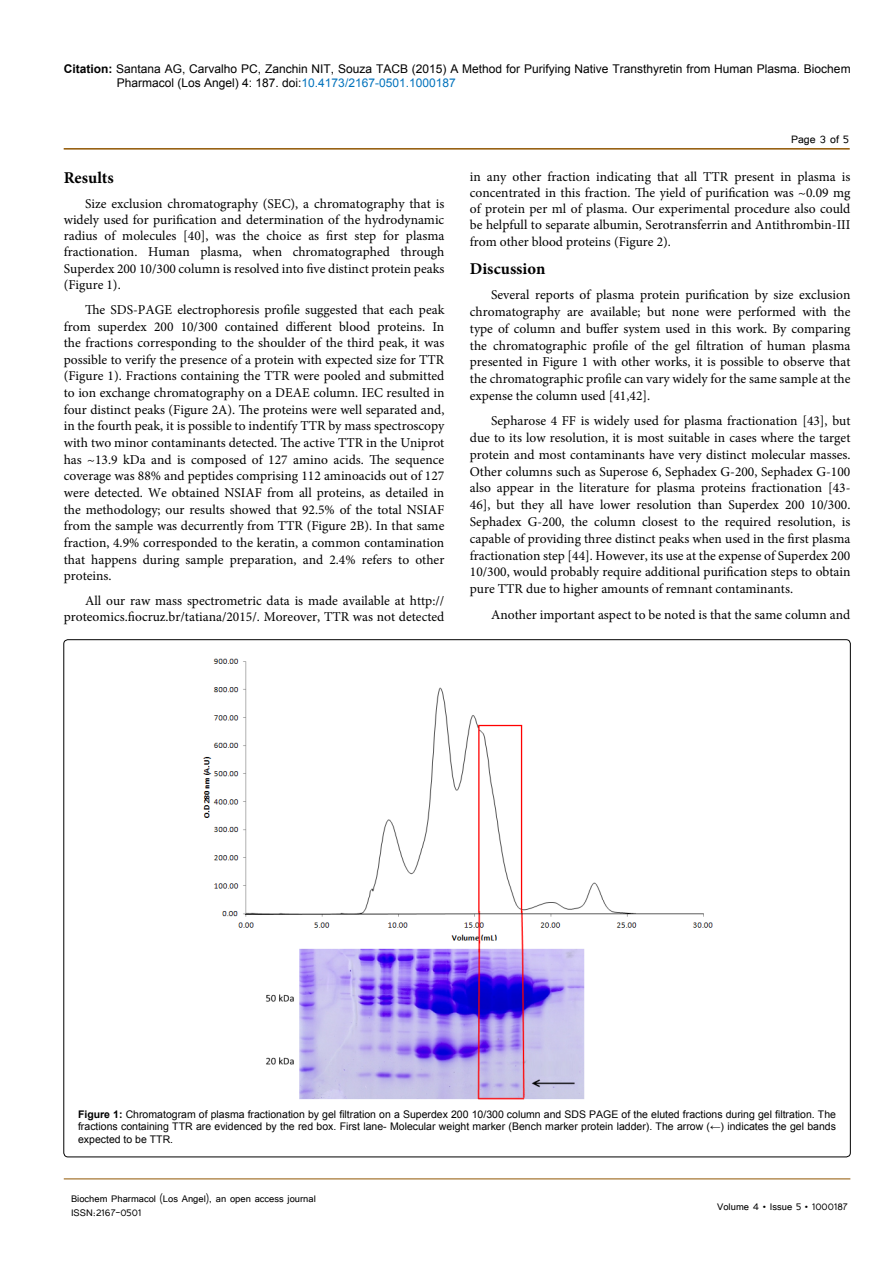
<style>
.page{position:relative;width:893px;height:1263px;background:#fff}
.page>*{position:absolute;margin:0;border:0;box-sizing:border-box;transform-origin:0 0}
.t1{font:700 16.5px "Minion Pro";color:#000}
.t2{font:13.5px/16.6px "Minion Pro";color:#000;text-align:justify}
.t3{font:13.5px "Tunga";color:#000}
.t4{font:12px/14.4px "Arial";color:#000}
.t5{font:12px/14.4px "Tunga";color:#000}
.t6{font:10.5px/12.6px "Arial";color:#000;text-align:justify}
.s1{font-weight:700}
.s2{color:#0072bc}
</style>
<div class="page">
<hr style="left:64px;top:148px;width:786px;height:2px;background:#905501">
<hr style="left:64px;top:1179px;width:786px;height:1px;background:#905501">
<img style="left:203px;top:658px;width:510px;height:442px">
<p class="t4" style="left:117px;top:61px;width:735px;text-indent:-53px"><span class="s1">Citation:</span> Santana AG, Carvalho PC, Zanchin NIT, Souza TACB (2015) A Method for Purifying Native Transthyretin from Human Plasma. Biochem<br>Pharmacol (Los Angel) 4: 187. doi:<span class="s2">10.4173/2167-0501.1000187</span></p>
<p class="t1" style="left:64px;top:166px;width:51px">Results</p>
<p class="t2" style="left:64px;top:195px;width:382px;line-height:16.2px;text-indent:21px">Size exclusion chromatography (SEC), a chromatography that is widely used for purification and determination of the hydrodynamic radius of molecules [40], was the choice as first step for plasma fractionation. Human plasma, when chromatographed through Superdex 200 10/300 column is resolved into five distinct protein peaks (Figure 1).</p>
<p class="t2" style="left:64px;top:301px;width:382px;text-indent:21px">The SDS-PAGE electrophoresis profile suggested that each peak from superdex 200 10/300 contained different blood proteins. In the fractions corresponding to the shoulder of the third peak, it was possible to verify the presence of a protein with expected size for TTR (Figure 1). Fractions containing the TTR were pooled and submitted to ion exchange chromatography on a DEAE column. IEC resulted in four distinct peaks (Figure 2A). The proteins were well separated and, in the fourth peak, it is possible to indentify TTR by mass spectroscopy with two minor contaminants detected. The active TTR in the Uniprot has ~13.9 kDa and is composed of 127 amino acids. The sequence coverage was 88% and peptides comprising 112 aminoacids out of 127 were detected. We obtained NSIAF from all proteins, as detailed in the methodology; our results showed that 92.5% of the total NSIAF from the sample was decurrently from TTR (Figure 2B). In that same fraction, 4.9% corresponded to the keratin, a common contamination that happens during sample preparation, and 2.4% refers to other proteins.</p>
<p class="t2" style="left:64px;top:593px;width:382px;line-height:16.2px;text-align:right">All our raw mass spectrometric data is made available at http:// proteomics.fiocruz.br/tatiana/2015/. Moreover, TTR was not detected</p>
<p class="t3" style="left:791px;top:131px;width:59px">Page 3 of 5</p>
<p class="t2" style="left:470px;top:168px;width:382px;line-height:16.2px">in any other fraction indicating that all TTR present in plasma is concentrated in this fraction. The yield of purification was ~0.09 mg of protein per ml of plasma. Our experimental procedure also could be helpfull to separate albumin, Serotransferrin and Antithrombin-III from other blood proteins (Figure 2).</p>
<p class="t1" style="left:470px;top:257px;width:77px">Discussion</p>
<p class="t2" style="left:470px;top:287px;width:382px;text-indent:21px">Several reports of plasma protein purification by size exclusion chromatography are available; but none were performed with the type of column and buffer system used in this work. By comparing the chromatographic profile of the gel filtration of human plasma presented in Figure 1 with other works, it is possible to observe that the chromatographic profile can vary widely for the same sample at the expense the column used [41,42].</p>
<p class="t2" style="left:470px;top:413px;width:382px;text-indent:21px">Sepharose 4 FF is widely used for plasma fractionation [43], but due to its low resolution, it is most suitable in cases where the target protein and most contaminants have very distinct molecular masses.<br>Other columns such as Superose 6, Sephadex G-200, Sephadex G-100 also appear in the literature for plasma proteins fractionation [43- 46], but they all have lower resolution than Superdex 200 10/300.<br>Sephadex G-200, the column closest to the required resolution, is capable of providing three distinct peaks when used in the first plasma fractionation step [44]. However, its use at the expense of Superdex 200<br>10/300, would probably require additional purification steps to obtain pure TTR due to higher amounts of remnant contaminants.</p>
<p class="t2" style="left:491px;top:606px;width:361px">Another important aspect to be noted is that the same column and</p>
<p class="t6" style="left:78px;top:1107px;width:759px"><span class="s1">Figure 1:</span> Chromatogram of plasma fractionation by gel filtration on a Superdex 200 10/300 column and SDS PAGE of the eluted fractions during gel filtration. The fractions containing TTR are evidenced by the red box. First lane- Molecular weight marker (Bench marker protein ladder). The arrow (←) indicates the gel bands expected to be TTR.</p>
<p class="t5" style="left:71px;top:1190px;width:246px">Biochem Pharmacol (Los Angel), an open access journal<br>ISSN:2167-0501</p>
<p class="t5" style="left:717px;top:1199px;width:132px">Volume 4 • Issue 5 • 1000187</p>
</div>
